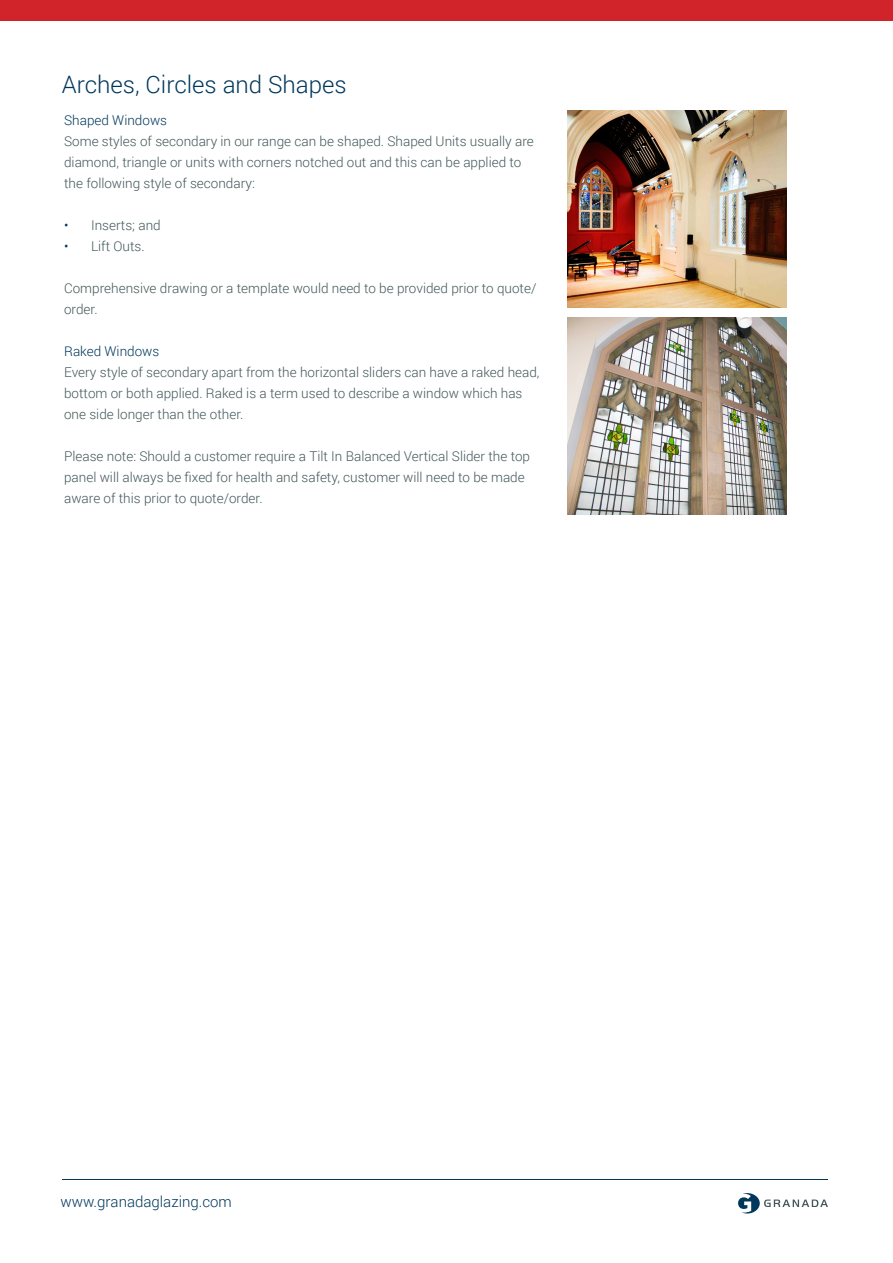
<style>
.page{position:relative;width:893px;height:1263px;background:#fff}
.page>*{position:absolute;margin:0;border:0;box-sizing:border-box;transform-origin:0 0}
.t1{font:300 24px "Roboto";color:#00385c}
.t2{font:300 15px "Roboto";color:#00385c}
.t3{font:300 13.5px/21px "Roboto";color:#435758}
.t4{font:300 13.5px "Roboto";color:#00385c}
.s1{color:#00385c}
</style>
<div class="page">
<hr style="left:63px;top:1179px;width:765px;height:1px;background:#00385c">
<svg style="left:738px;top:1193px;width:90px;height:20px"></svg>
<img style="left:567px;top:111px;width:219px;height:197px">
<img style="left:567px;top:317px;width:219px;height:197px">
<div style="left:0;top:0;width:893px;height:21px;background:#d1232a"></div>
<p class="t1" style="left:62px;top:68px;width:286px">Arches, Circles and Shapes</p>
<p class="t4" style="left:64px;top:111px;width:104px">Shaped Windows</p>
<p class="t3" style="left:64px;top:130px;width:471px">Some styles of secondary in our range can be shaped. Shaped Units usually are diamond, triangle or units with corners notched out and this can be applied to the following style of secondary:</p>
<p class="t3" style="left:64px;top:214px;width:98px"><span class="s1">•</span> Inserts; and</p>
<p class="t3" style="left:64px;top:235px;width:82px"><span class="s1">•</span> Lift Outs.</p>
<p class="t3" style="left:64px;top:277px;width:474px">Comprehensive drawing or a template would need to be provided prior to quote/ order.</p>
<p class="t4" style="left:64px;top:342px;width:97px">Raked Windows</p>
<p class="t3" style="left:64px;top:361px;width:477px">Every style of secondary apart from the horizontal sliders can have a raked head, bottom or both applied. Raked is a term used to describe a window which has one side longer than the other.</p>
<p class="t3" style="left:64px;top:445px;width:467px">Please note: Should a customer require a Tilt In Balanced Vertical Slider the top panel will always be fixed for health and safety, customer will need to be made aware of this prior to quote/order.</p>
<p class="t2" style="left:60px;top:1191px;width:173px">www.granadaglazing.com</p>
</div>
